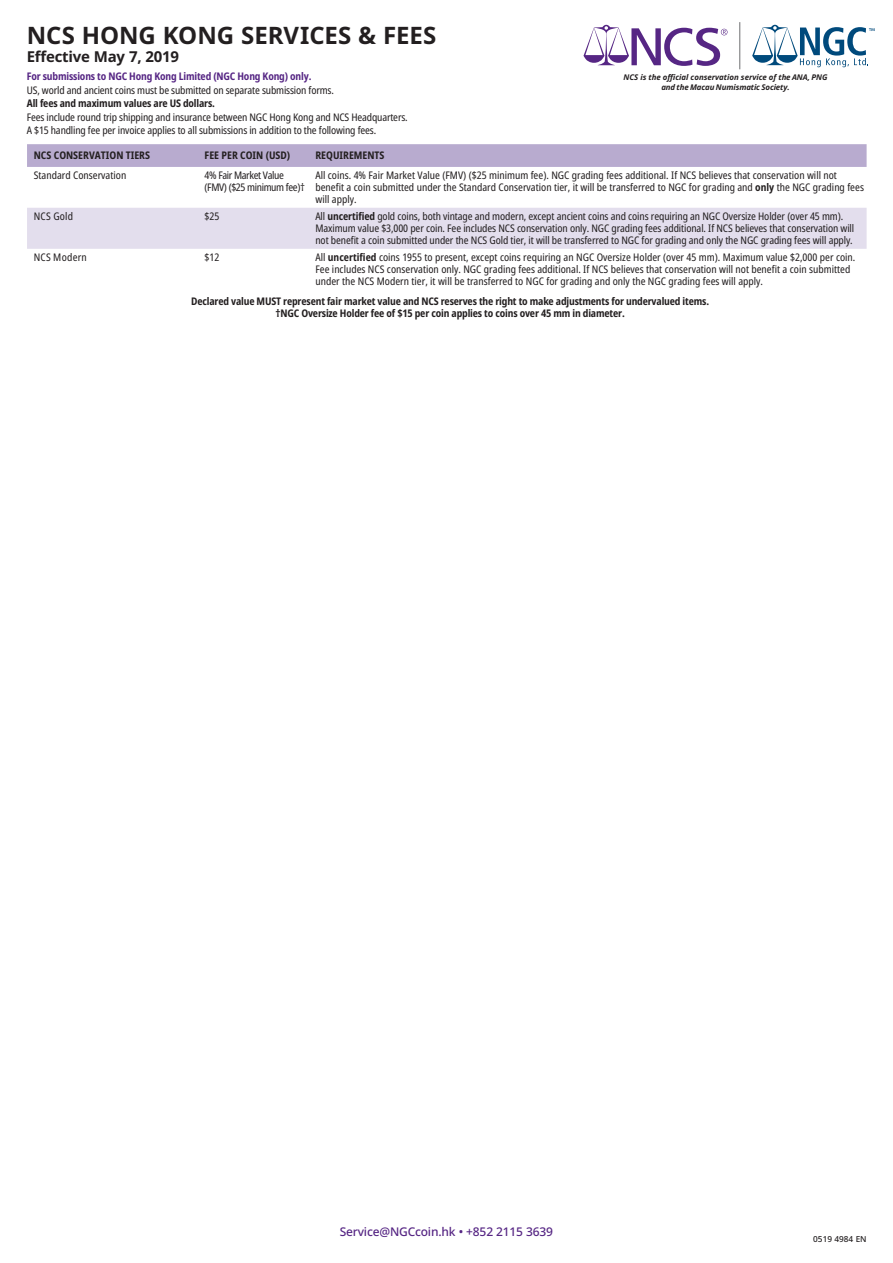
<style>
.page{position:relative;width:893px;height:1263px;background:#fff}
.page>*{position:absolute;margin:0;border:0;box-sizing:border-box;transform-origin:0 0}
.t1{font:700 24px "Noto Sans";color:#231f20}
.t2{font:700 15px "Noto Sans";letter-spacing:-.015em;color:#231f20}
.t3{font:500 12px "Noto Sans";letter-spacing:-.015em;color:#562684}
.t4{font:condensed 10.5px/12px "Noto Sans";letter-spacing:-.01em;color:#231f20}
.t5{font:700 condensed 10.5px/12px "Noto Sans";letter-spacing:-.015em;color:#231f20;text-align:center}
.t6{font:700 condensed 10.5px "Noto Sans";letter-spacing:-.015em;color:#562684}
.t7{font:condensed 10.5px/12px "Noto Sans";letter-spacing:-.035em;color:#231f20}
.t8{font:condensed 10.5px "Noto Sans";letter-spacing:.025em;color:#231f20}
.t9{font:500 8.25px "Noto Sans";color:#231f20}
.t10{font:italic 700 7.8px/9.4px "Noto Sans";letter-spacing:-.005em;color:#231f20;text-align:center}
.s1{font-weight:700}
</style>
<div class="page">
<div style="left:27px;top:144px;width:840px;height:23px;background:#b8abcf"></div>
<div style="left:27px;top:208px;width:840px;height:41px;background:#e3deed"></div>
<svg style="left:583px;top:25px;width:144px;height:41px"></svg>
<svg style="left:752px;top:25px;width:123px;height:42px"></svg>
<hr style="left:739px;top:22px;width:1px;height:47px;background:#6d6f71">
<h1 class="t1" style="left:27px;top:19px;width:411px">NCS HONG KONG SERVICES &amp; FEES</h1>
<h2 class="t2" style="left:27px;top:46px;width:154px">Effective May 7, 2019</h2>
<p class="t6" style="left:27px;top:69px;width:286px">For submissions to NGC Hong Kong Limited (NGC Hong Kong) only.</p>
<p class="t4" style="left:27px;top:84px;width:309px">US, world and ancient coins must be submitted on separate submission forms.</p>
<p class="t5" style="left:27px;top:98px;width:190px">All fees and maximum values are US dollars.</p>
<p class="t4" style="left:27px;top:110px;width:382px;line-height:13.5px">Fees include round trip shipping and insurance between NGC Hong Kong and NCS Headquarters.<br>A $15 handling fee per invoice applies to all submissions in addition to the following fees.</p>
<p class="t10" style="left:623px;top:73px;width:206px">NCS is the official conservation service of the ANA, PNG and the Macau Numismatic Society.</p>
<p class="t5" style="left:34px;top:150px;width:118px">NCS CONSERVATION TIERS</p>
<p class="t5" style="left:205px;top:150px;width:87px">FEE PER COIN (USD)</p>
<p class="t5" style="left:315px;top:150px;width:71px">REQUIREMENTS</p>
<p class="t4" style="left:34px;top:169px;width:94px">Standard Conservation</p>
<p class="t7" style="left:205px;top:169px;width:102px">4% Fair Market Value (FMV) ($25 minimum fee)†</p>
<p class="t4" style="left:315px;top:169px;width:550px">All coins. 4% Fair Market Value (FMV) ($25 minimum fee). NGC grading fees additional. If NCS believes that conservation will not benefit a coin submitted under the Standard Conservation tier, it will be transferred to NGC for grading and <span class="s1">only</span> the NGC grading fees will apply.</p>
<p class="t4" style="left:34px;top:210px;width:41px">NCS Gold</p>
<p class="t4" style="left:205px;top:210px;width:16px">$25</p>
<p class="t4" style="left:315px;top:210px;width:540px">All <span class="s1">uncertified</span> gold coins, both vintage and modern, except ancient coins and coins requiring an NGC Oversize Holder (over 45 mm).<br>Maximum value $3,000 per coin. Fee includes NCS conservation only. NGC grading fees additional. If NCS believes that conservation will not benefit a coin submitted under the NCS Gold tier, it will be transferred to NGC for grading and only the NGC grading fees will apply.</p>
<p class="t8" style="left:34px;top:249px;width:55px">NCS Modern</p>
<p class="t4" style="left:205px;top:251px;width:16px">$12</p>
<p class="t4" style="left:315px;top:251px;width:541px">All <span class="s1">uncertified</span> coins 1955 to present, except coins requiring an NGC Oversize Holder (over 45 mm). Maximum value $2,000 per coin.<br>Fee includes NCS conservation only. NGC grading fees additional. If NCS believes that conservation will not benefit a coin submitted under the NCS Modern tier, it will be transferred to NGC for grading and only the NGC grading fees will apply.</p>
<p class="t5" style="left:191px;top:295px;width:520px">Declared value MUST represent fair market value and NCS reserves the right to make adjustments for undervalued items. †NGC Oversize Holder fee of $15 per coin applies to coins over 45 mm in diameter.</p>
<p class="t3" style="left:340px;top:1223px;width:215px">Service@NGCcoin.hk • +852 2115 3639</p>
<p class="t9" style="left:813px;top:1233px;width:55px">0519 4984 EN</p>
</div>
